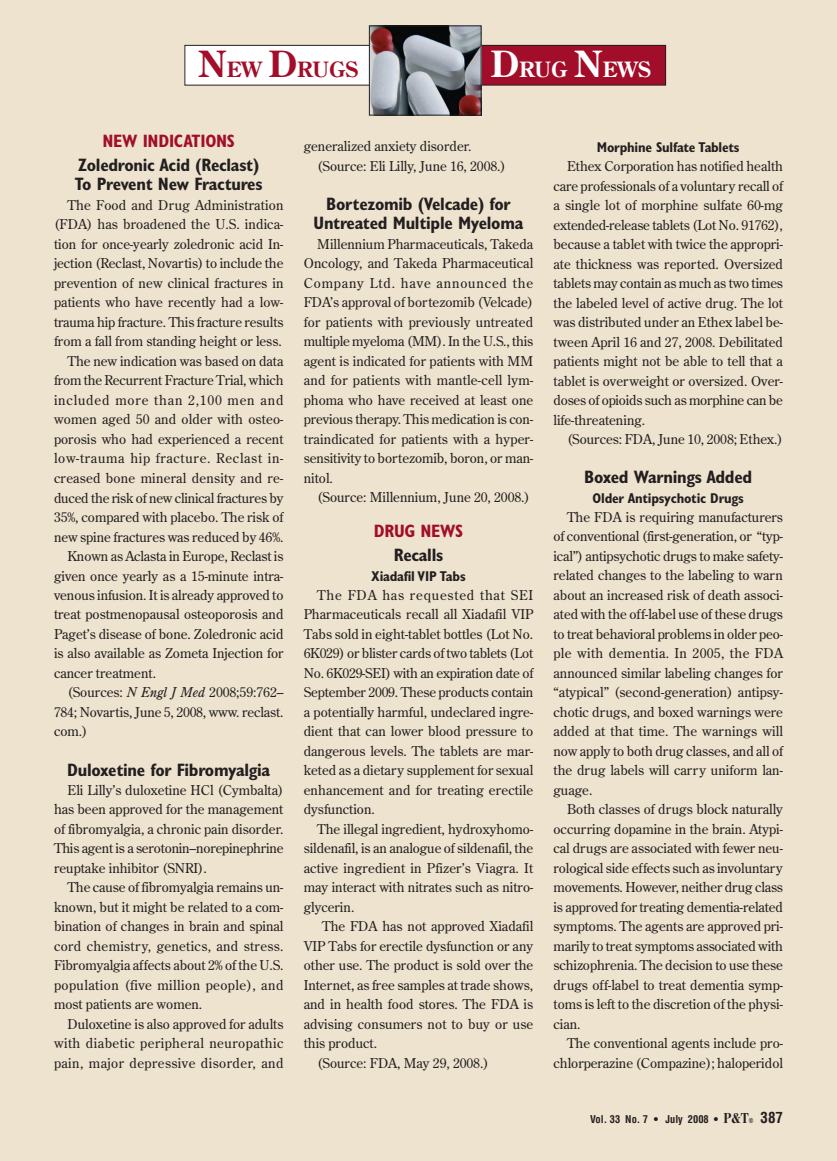
<style>
.page{position:relative;width:837px;height:1161px;background:#eee3ce}
.page>*{position:absolute;margin:0;border:0;box-sizing:border-box;transform-origin:0 0}
.t1{font:700 21px "Century Old Style";color:#a20e29}
.t2{font:700 21px "Century Old Style";color:#fff}
.t3{font:700 condensed 18px/19.5px "Gill Sans";letter-spacing:-.015em;color:#231f20}
.t4{font:700 condensed 18px "Gill Sans";letter-spacing:-.015em;color:#a20e29}
.t5{font:700 condensed 14.25px "Gill Sans";letter-spacing:-.015em;color:#231f20}
.t6{font:13.5px/19.5px "Century Old Style";color:#231f20;text-align:justify}
.t7{font:13.5px "Century Old Style";letter-spacing:.05em;color:#231f20}
.t8{font:13.5px "Century Old Style";letter-spacing:.06em;color:#231f20}
.t9{font:700 condensed 10.5px "Helvetica";color:#231f20}
.s1{font-size:36px}
.s2{font-style:italic}
.s3{font-family:"Bodoni";font-stretch:normal;font-size:15px}
.s4{font-family:"Bodoni";font-stretch:normal;font-size:7.5px}
.s5{font-size:15px}
</style>
<div class="page">
<div style="left:185px;top:45px;width:188px;height:40px;background:#fff"></div>
<div style="left:184px;top:45px;width:190px;height:41px;border:1px solid #231f20"></div>
<div style="left:477px;top:45px;width:189px;height:40px;background:#a20e29"></div>
<div style="left:477px;top:45px;width:189px;height:41px;border:1px solid #231f20"></div>
<img style="left:371px;top:28px;width:109px;height:86px">
<div style="left:369px;top:26px;width:113px;height:90px;border:1px solid #231f20"></div>
<h1 class="t1" style="left:198px;top:62px;width:162px"><span class="s1">N</span>EW <span class="s1">D</span>RUGS</h1>
<h1 class="t2" style="left:491px;top:62px;width:162px"><span class="s1">D</span>RUG <span class="s1">N</span>EWS</h1>
<h2 class="t4" style="left:103px;top:135px;width:134px">NEW INDICATIONS</h2>
<h2 class="t3" style="left:75px;top:157px;width:189px">Zoledronic Acid (Reclast)<br>To Prevent New Fractures</h2>
<p class="t6" style="left:68px;top:196px;width:218px">The Food and Drug Administration</p>
<p class="t6" style="left:54px;top:216px;width:231px">(FDA) has broadened the U.S. indica-</p>
<p class="t6" style="left:54px;top:235px;width:231px">tion for once-yearly zoledronic acid In-</p>
<p class="t6" style="left:54px;top:255px;width:231px">jection (Reclast, Novartis) to include the</p>
<p class="t6" style="left:54px;top:274px;width:231px">prevention of new clinical fractures in</p>
<p class="t6" style="left:54px;top:294px;width:231px">patients who have recently had a low-</p>
<p class="t6" style="left:54px;top:313px;width:231px">trauma hip fracture. This fracture results</p>
<p class="t6" style="left:54px;top:333px;width:229px">from a fall from standing height or less.</p>
<p class="t6" style="left:68px;top:352px;width:217px">The new indication was based on data</p>
<p class="t6" style="left:54px;top:372px;width:231px">from the Recurrent Fracture Trial, which</p>
<p class="t8" style="left:54px;top:395px;width:231px">included more than 2,100 men and</p>
<p class="t6" style="left:54px;top:411px;width:231px">women aged 50 and older with osteo-</p>
<p class="t6" style="left:54px;top:430px;width:231px">porosis who had experienced a recent</p>
<p class="t7" style="left:54px;top:453px;width:231px">low-trauma hip fracture. Reclast in-</p>
<p class="t6" style="left:54px;top:469px;width:231px">creased bone mineral density and re-</p>
<p class="t6" style="left:54px;top:489px;width:231px">duced the risk of new clinical fractures by</p>
<p class="t6" style="left:54px;top:508px;width:231px">35%, compared with placebo. The risk of</p>
<p class="t6" style="left:54px;top:528px;width:231px">new spine fractures was reduced by 46%.</p>
<p class="t6" style="left:68px;top:547px;width:217px">Known as Aclasta in Europe, Reclast is</p>
<p class="t6" style="left:54px;top:567px;width:231px">given once yearly as a 15-minute intra-</p>
<p class="t6" style="left:54px;top:586px;width:231px">venous infusion. It is already approved to</p>
<p class="t6" style="left:54px;top:606px;width:231px">treat postmenopausal osteoporosis and</p>
<p class="t6" style="left:54px;top:625px;width:231px">Paget’s disease of bone. Zoledronic acid</p>
<p class="t6" style="left:54px;top:645px;width:231px">is also available as Zometa Injection for</p>
<p class="t6" style="left:54px;top:664px;width:104px">cancer treatment.</p>
<p class="t6" style="left:68px;top:684px;width:217px">(Sources: <span class="s2">N Engl J Med</span> 2008;59:762–</p>
<p class="t6" style="left:54px;top:703px;width:231px">784; Novartis, June 5, 2008, www. reclast.</p>
<p class="t6" style="left:54px;top:723px;width:35px">com.)</p>
<h2 class="t3" style="left:67px;top:762px;width:204px">Duloxetine for Fibromyalgia</h2>
<p class="t6" style="left:54px;top:781px;width:231px;text-indent:14px">Eli Lilly’s duloxetine HCl (Cymbalta) has been approved for the management of fibromyalgia, a chronic pain disorder.<br>This agent is a serotonin– norepinephrine reuptake inhibitor (SNRI).</p>
<p class="t6" style="left:54px;top:879px;width:231px;text-indent:14px">The cause of fibromyalgia remains un&shy;known, but it might be related to a com&shy;bination of changes in brain and spinal cord chemistry, genetics, and stress.<br>Fibromyalgia affects about 2% of the U.S. population (five million people), and most patients are women.</p>
<p class="t6" style="left:54px;top:1015px;width:231px;text-indent:14px">Duloxetine is also approved for adults with diabetic peripheral neuropathic pain, major depressive disorder, and</p>
<p class="t6" style="left:317px;top:138px;width:190px;text-indent:-14px">generalized anxiety disorder. (Source: Eli Lilly, June 16, 2008.)</p>
<h2 class="t3" style="left:314px;top:196px;width:211px;text-align:center">Bortezomib (Velcade) for<br>Untreated Multiple Myeloma</h2>
<p class="t6" style="left:304px;top:235px;width:231px;text-indent:14px">Millennium Pharmaceuticals, Takeda Oncology, and Takeda Pharmaceutical Company Ltd. have announced the FDA’s approval of bortezomib (Velcade) for patients with previously untreated multiple myeloma (MM). In the U.S., this agent is indicated for patients with MM and for patients with mantle-cell lym&shy;phoma who have received at least one previous therapy. This medication is con&shy;traindicated for patients with a hyper&shy;sensitivity to bor tezomib, boron, or man&shy;nitol.</p>
<p class="t6" style="left:317px;top:489px;width:214px">(Source: Millennium, June 20, 2008.)</p>
<h2 class="t4" style="left:374px;top:525px;width:91px">DRUG NEWS</h2>
<h2 class="t3" style="left:394px;top:547px;width:51px">Recalls</h2>
<p class="t5" style="left:371px;top:571px;width:96px">Xiadafil VIP Tabs</p>
<p class="t6" style="left:304px;top:586px;width:231px;text-indent:14px">The FDA has requested that SEI Pharmaceuticals recall all Xiadafil VIP Tabs sold in eight-tablet bottles (Lot No.<br>6K029) or blister cards of two tablets (Lot No. 6K029-SEI) with an expiration date of September 2009. These products contain a potentially harmful, undeclared ingre&shy;dient that can lower blood pressure to dangerous levels. The tablets are mar&shy;keted as a dietary supplement for sexual enhancement and for treating erectile dysfunction.</p>
<p class="t6" style="left:304px;top:820px;width:231px;text-indent:14px">The illegal ingredient, hydroxyhomo - sildenafil, is an analogue of sildenafil, the active ingredient in Pfizer’s Viagra. It may interact with nitrates such as nitro&shy;glycerin.</p>
<p class="t6" style="left:322px;top:918px;width:213px">The FDA has not approved Xiadafil</p>
<p class="t6" style="left:304px;top:937px;width:231px">VIP Tabs for erectile dysfunction or any</p>
<p class="t6" style="left:304px;top:957px;width:231px">other use. The product is sold over the</p>
<p class="t6" style="left:304px;top:976px;width:231px">Internet, as free samples at trade shows,</p>
<p class="t6" style="left:304px;top:996px;width:231px">and in health food stores. The FDA is</p>
<p class="t6" style="left:304px;top:1015px;width:231px">advising consumers not to buy or use</p>
<p class="t6" style="left:304px;top:1035px;width:75px">this product.</p>
<p class="t6" style="left:317px;top:1054px;width:173px">(Source: FDA, May 29, 2008.)</p>
<p class="t5" style="left:597px;top:142px;width:144px">Morphine Sulfate Tablets</p>
<p class="t6" style="left:554px;top:157px;width:231px;text-indent:14px">Ethex Corporation has notified health care professionals of a voluntary recall of a single lot of morphine sulfate 60-mg extended-release tablets (Lot No. 91762), because a tablet with twice the appropri&shy;ate thickness was reported. Oversized tablets may contain as much as two times the labeled level of active drug. The lot was distributed under an Ethex label be&shy;tween April 16 and 27, 2008. Debilitated patients might not be able to tell that a tablet is overweight or oversized. Over&shy;doses of opioids such as morphine can be life-threatening.</p>
<p class="t6" style="left:567px;top:430px;width:217px">(Sources: FDA, June 10, 2008; Ethex.)</p>
<h2 class="t3" style="left:584px;top:469px;width:170px">Boxed Warnings Added</h2>
<p class="t5" style="left:593px;top:493px;width:153px">Older Antipsychotic Drugs</p>
<p class="t6" style="left:554px;top:508px;width:231px;text-indent:14px">The FDA is requiring manufacturers of conventional (first-generation, or “typ&shy;ical”) antipsychotic drugs to make safety&shy;related changes to the labeling to warn about an increased risk of death associ&shy;ated with the off-label use of these drugs to treat behavioral problems in older peo&shy;ple with dementia. In 2005, the FDA announced similar labeling changes for “atypical” (second-generation) antipsy&shy;chotic drugs, and boxed warnings were added at that time. The warnings will now apply to both drug classes, and all of the drug labels will carry uniform lan&shy;guage.</p>
<p class="t6" style="left:554px;top:801px;width:231px;text-indent:14px">Both classes of drugs block naturally occurring dopamine in the brain. Atypi&shy;cal drugs are associated with fewer neu&shy;rological side effects such as involuntary movements. However, neither drug class is approved for treating dementia-related symptoms. The agents are approved pri&shy;marily to treat symptoms associated with schizophrenia. The decision to use these drugs off-label to treat dementia symp&shy;toms is left to the discretion of the physi&shy;cian.</p>
<p class="t6" style="left:554px;top:1035px;width:231px;text-align:right">The conventional agents include pro - chlorperazine (Compazine); haloperidol</p>
<p class="t9" style="left:590px;top:1115px;width:194px">Vol. 33 No. 7 • July 2008 • <span class="s3">P&amp;T</span><span class="s4">®</span> <span class="s5">387</span></p>
</div>
